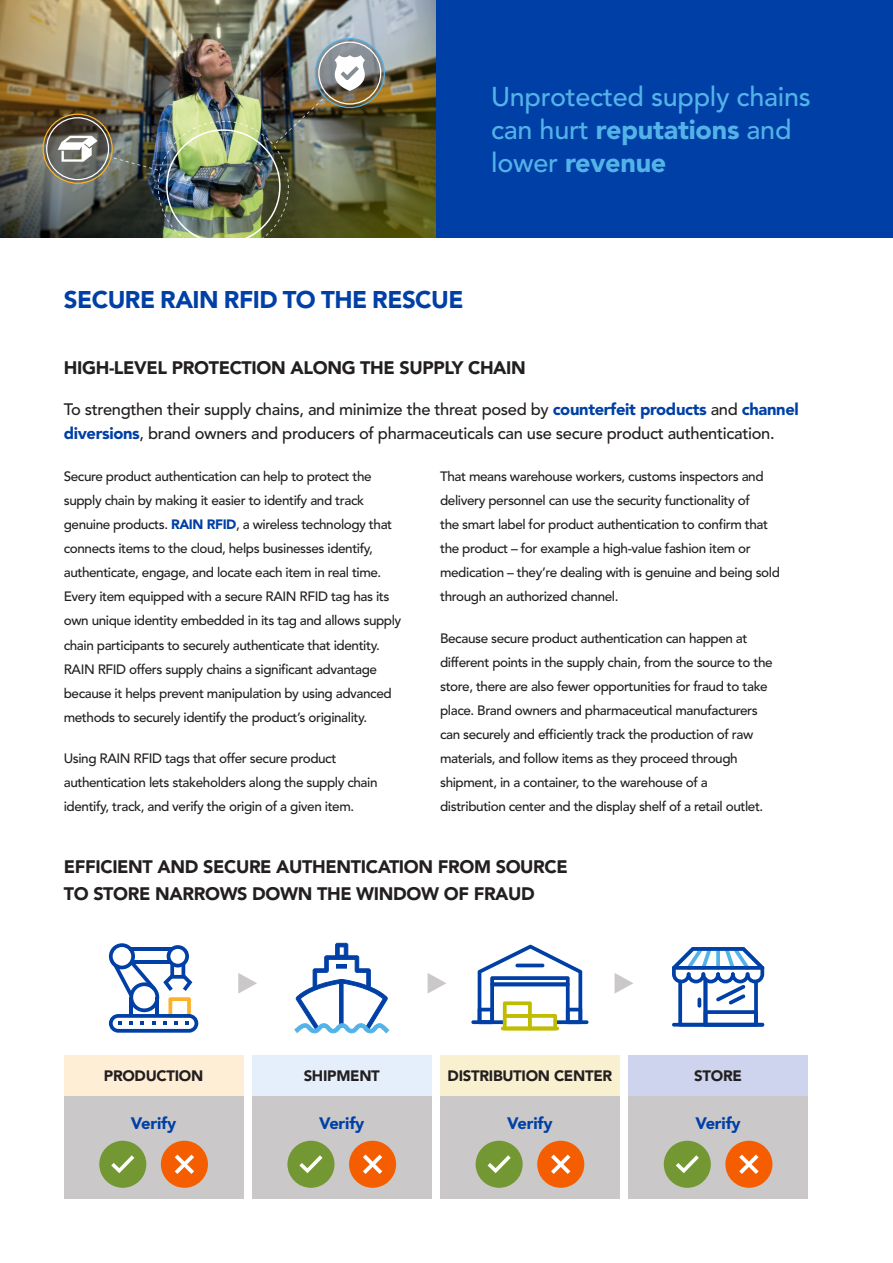
<style>
.page{position:relative;width:893px;height:1263px;background:#fff}
.page>*{position:absolute;margin:0;border:0;box-sizing:border-box;transform-origin:0 0}
.t1{font:500 27px/33px "Avenir";letter-spacing:-.01em;color:#53b3e8}
.Paragraph{font:900 24px "Avenir";letter-spacing:-.02em;color:#0040a6}
.t2{font:900 18px/27px "Avenir";letter-spacing:-.02em;color:#231f20}
.t3{font:500 16.5px/24px "Avenir";letter-spacing:-.02em;color:#231f20}
.t4{font:900 16.5px "Avenir";letter-spacing:-.01em;color:#0040a6}
.t5{font:900 15px "Avenir";letter-spacing:-.02em;color:#231f20}
.t6{font:500 13.5px/24px "Avenir";letter-spacing:-.03em;color:#231f20}
.s1{font-weight:900}
.s2{font-weight:900;color:#0040a6}
</style>
<div class="page">
<div style="left:436px;top:0;width:457px;height:238px;background:#0040a6"></div>
<img style="left:0;top:0;width:436px;height:238px">
<div style="left:64px;top:1095px;width:179px;height:104px;background:#cac8c8"></div>
<div style="left:252px;top:1095px;width:180px;height:104px;background:#cac8c8"></div>
<div style="left:440px;top:1095px;width:180px;height:104px;background:#cac8c8"></div>
<div style="left:628px;top:1095px;width:180px;height:104px;background:#cac8c8"></div>
<div style="left:99px;top:1141px;width:47px;height:47px;background:#739833;border-radius:50%"></div>
<div style="left:287px;top:1141px;width:47px;height:47px;background:#739833;border-radius:50%"></div>
<div style="left:476px;top:1141px;width:47px;height:47px;background:#739833;border-radius:50%"></div>
<div style="left:664px;top:1141px;width:47px;height:47px;background:#739833;border-radius:50%"></div>
<div style="left:161px;top:1141px;width:47px;height:47px;background:#f55e00;border-radius:50%"></div>
<div style="left:349px;top:1141px;width:47px;height:47px;background:#f55e00;border-radius:50%"></div>
<div style="left:537px;top:1141px;width:47px;height:47px;background:#f55e00;border-radius:50%"></div>
<div style="left:725px;top:1141px;width:47px;height:47px;background:#f55e00;border-radius:50%"></div>
<svg style="left:111px;top:1155px;width:23px;height:18px"></svg>
<svg style="left:299px;top:1155px;width:24px;height:18px"></svg>
<svg style="left:488px;top:1155px;width:23px;height:18px"></svg>
<svg style="left:676px;top:1155px;width:23px;height:18px"></svg>
<svg style="left:174px;top:1154px;width:20px;height:20px"></svg>
<svg style="left:363px;top:1154px;width:20px;height:20px"></svg>
<svg style="left:551px;top:1154px;width:20px;height:20px"></svg>
<svg style="left:739px;top:1154px;width:20px;height:20px"></svg>
<div style="left:64px;top:1055px;width:179px;height:40px;background:#ffeed6"></div>
<div style="left:252px;top:1055px;width:180px;height:40px;background:#e4effb"></div>
<div style="left:440px;top:1055px;width:180px;height:40px;background:#f9f0cf"></div>
<div style="left:628px;top:1055px;width:180px;height:40px;background:#ced4ee"></div>
<svg style="left:109px;top:943px;width:89px;height:90px"></svg>
<svg style="left:471px;top:1020px;width:117px;height:4px"></svg>
<svg style="left:478px;top:945px;width:104px;height:85px"></svg>
<svg style="left:515px;top:963px;width:29px;height:4px"></svg>
<svg style="left:672px;top:947px;width:92px;height:79px"></svg>
<svg style="left:294px;top:943px;width:95px;height:90px"></svg>
<svg style="left:238px;top:973px;width:19px;height:20px"></svg>
<svg style="left:428px;top:973px;width:18px;height:20px"></svg>
<svg style="left:615px;top:973px;width:18px;height:20px"></svg>
<svg style="left:315px;top:39px;width:69px;height:69px"></svg>
<svg style="left:43px;top:114px;width:69px;height:69px"></svg>
<div style="left:315px;top:38px;width:70px;height:70px;border:1px solid #53b3e8;border-radius:50%"></div>
<div style="left:43px;top:114px;width:70px;height:70px;border:1px solid #feb127;border-radius:50%"></div>
<div style="left:318px;top:42px;width:63px;height:63px;border:1px solid #fff;border-radius:50%"></div>
<div style="left:46px;top:117px;width:63px;height:63px;border:1px solid #fff;border-radius:50%"></div>
<svg style="left:58px;top:136px;width:40px;height:26px"></svg>
<svg style="left:335px;top:55px;width:30px;height:36px"></svg>
<img style="left:113px;top:98px;width:211px;height:140px">
<p class="t1" style="left:491px;top:81px;width:321px">Unprotected supply chains can hurt <span class="s1">reputations</span> and lower <span class="s1">revenue</span></p>
<p class="Paragraph" style="left:64px;top:285px;width:401px">SECURE RAIN RFID TO THE RESCUE</p>
<p class="t2" style="left:64px;top:354px;width:464px">HIGH-LEVEL PROTECTION ALONG THE SUPPLY CHAIN</p>
<p class="t3" style="left:64px;top:398px;width:736px">To strengthen their supply chains, and minimize the threat posed by <span class="s2">counterfeit products</span> and <span class="s2">channel diversions</span>, brand owners and producers of pharmaceuticals can use secure product authentication.</p>
<p class="t6" style="left:64px;top:465px;width:339px">Secure product authentication can help to protect the supply chain by making it easier to identify and track genuine products. <span class="s2">RAIN RFID</span>, a wireless technology that connects items to the cloud, helps businesses identify, authenticate, engage, and locate each item in real time.<br>Every item equipped with a secure RAIN RFID tag has its own unique identity embedded in its tag and allows supply chain participants to securely authenticate that identity.<br>RAIN RFID offers supply chains a significant advantage because it helps prevent manipulation by using advanced methods to securely identify the product’s originality.</p>
<p class="t6" style="left:64px;top:746px;width:315px">Using RAIN RFID tags that offer secure product authentication lets stakeholders along the supply chain identify, track, and verify the origin of a given item.</p>
<p class="t6" style="left:440px;top:465px;width:341px">That means warehouse workers, customs inspectors and delivery personnel can use the security functionality of<br>the smart label for product authentication to confirm that the product – for example a high-value fashion item or medication – they’re dealing with is genuine and being sold through an authorized channel.</p>
<p class="t6" style="left:440px;top:626px;width:334px">Because secure product authentication can happen at different points in the supply chain, from the source to the store, there are also fewer opportunities for fraud to take place. Brand owners and pharmaceutical manufacturers can securely and efficiently track the production of raw materials, and follow items as they proceed through shipment, in a container, to the warehouse of a distribution center and the display shelf of a retail outlet.</p>
<p class="t2" style="left:64px;top:853px;width:506px">EFFICIENT AND SECURE AUTHENTICATION FROM SOURCE<br>TO STORE NARROWS DOWN THE WINDOW OF FRAUD</p>
<p class="t5" style="left:104px;top:1066px;width:101px">PRODUCTION</p>
<p class="t5" style="left:304px;top:1066px;width:78px">SHIPMENT</p>
<p class="t5" style="left:448px;top:1066px;width:166px">DISTRIBUTION CENTER</p>
<p class="t5" style="left:694px;top:1066px;width:49px">STORE</p>
<p class="t4" style="left:131px;top:1113px;width:47px">Verify</p>
<p class="t4" style="left:319px;top:1113px;width:47px">Verify</p>
<p class="t4" style="left:507px;top:1113px;width:47px">Verify</p>
<p class="t4" style="left:695px;top:1113px;width:47px">Verify</p>
</div>
